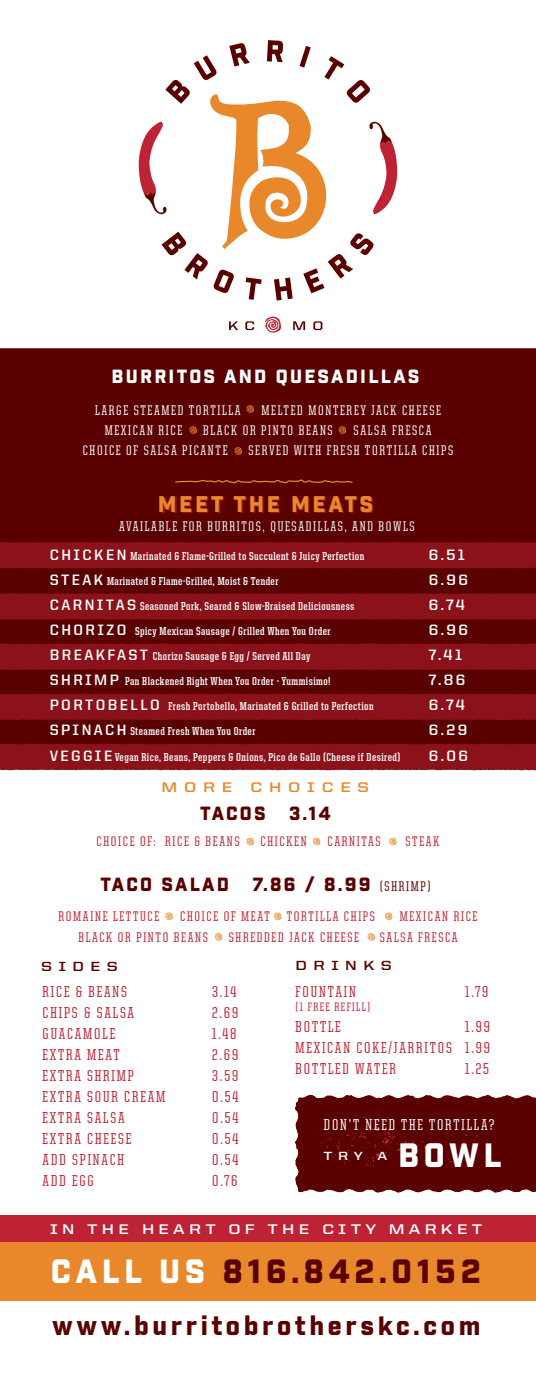
<style>
.page{position:relative;width:536px;height:1386px;background:#fff}
.page>*{position:absolute;margin:0;border:0;box-sizing:border-box;transform-origin:0 0}
.t1{font:900 32.73px "Industry";color:#fff}
.t2{font:900 32.55px "Industry";letter-spacing:.14em;color:#5a0001}
.t3{font:900 25.9px "Industry";letter-spacing:.14em;color:#5a0001}
.t4{font:900 22.05px "Industry";letter-spacing:.12em;color:#e9882b}
.t5{font:900 18.55px "Industry";letter-spacing:.12em;color:#5a0001}
.t6{font:900 18.55px "Industry";letter-spacing:.12em;color:#fff}
.t7{font:500 15.92px/21px "United Serif Cond";letter-spacing:.12em;color:#be2335}
.t8{font:500 15.75px "United Serif Cond";letter-spacing:.12em;color:#fff}
.t9{font:700 15.05px/25px "United Sans Reg";letter-spacing:.16em;color:#fff}
.t10{font:500 14px "United Serif Cond";letter-spacing:.12em;color:#fff}
.t11{font:500 14px "United Serif Cond";letter-spacing:.12em;color:#be2335}
.t12{font:700 14px "United Sans Semi Ext";letter-spacing:.3em;color:#fff}
.t13{font:700 14px "United Sans Semi Ext";letter-spacing:.48em;color:#e9882b}
.t14{font:700 13.3px "United Sans Semi Ext";letter-spacing:.48em;color:#5a0001}
.t15{font:500 12.25px "United Serif Cond";letter-spacing:.12em;color:#be2335}
.t16{font:700 11.9px "United Sans Semi Ext";color:#fff}
.t17{font:700 11.55px/25px "United Serif Cond";letter-spacing:.04em;color:#fff}
.s1{font-family:"United Sans Reg";font-size:15.05px}
.s2{font-family:"United Serif Cond";font-weight:500;font-size:14px}
.s3{color:#fff}
</style>
<div class="page">
<svg style="left:229px;top:321px;width:9px;height:9px"></svg>
<svg style="left:245px;top:321px;width:9px;height:9px"></svg>
<svg style="left:293px;top:321px;width:12px;height:9px"></svg>
<svg style="left:313px;top:321px;width:9px;height:9px"></svg>
<svg style="left:265px;top:317px;width:16px;height:16px"></svg>
<svg style="left:139px;top:40px;width:258px;height:261px"></svg>
<div style="left:0;top:348px;width:536px;height:423px;background:#5a0001"></div>
<div style="left:0;top:744px;width:536px;height:26px;background:#8b111a"></div>
<div style="left:0;top:694px;width:536px;height:26px;background:#8b111a"></div>
<svg style="left:0;top:643px;width:536px;height:27px;background:#881018"></svg>
<svg style="left:0;top:593px;width:536px;height:27px;background:#881018"></svg>
<div style="left:0;top:542px;width:536px;height:26px;background:#8b111a"></div>
<svg style="left:246px;top:405px;width:8px;height:8px"></svg>
<svg style="left:189px;top:426px;width:8px;height:8px"></svg>
<svg style="left:338px;top:426px;width:8px;height:8px"></svg>
<svg style="left:234px;top:447px;width:8px;height:8px"></svg>
<svg style="left:246px;top:838px;width:8px;height:7px"></svg>
<svg style="left:312px;top:838px;width:8px;height:7px"></svg>
<svg style="left:165px;top:913px;width:8px;height:7px"></svg>
<svg style="left:274px;top:913px;width:7px;height:7px"></svg>
<svg style="left:384px;top:913px;width:8px;height:7px"></svg>
<svg style="left:367px;top:933px;width:8px;height:8px"></svg>
<svg style="left:215px;top:933px;width:7px;height:8px"></svg>
<svg style="left:389px;top:838px;width:7px;height:7px"></svg>
<div style="left:0;top:1242px;width:536px;height:58px;background:#e9882b"></div>
<div style="left:0;top:1215px;width:536px;height:27px;background:#be2335"></div>
<svg style="left:174px;top:479px;width:179px;height:5px"></svg>
<svg style="left:295px;top:1095px;width:241px;height:98px;background:#620b0c"></svg>
<h3 class="t6" style="left:112px;top:365px;width:309px">BURRITOS AND QUESADILLAS</h3>
<p class="t10" style="left:95px;top:403px;width:147px">LARGE STEAMED TORTILLA</p>
<p class="t10" style="left:261px;top:403px;width:181px">MELTED MONTEREY JACK CHEESE</p>
<p class="t10" style="left:105px;top:423px;width:79px">MEXICAN RICE</p>
<p class="t10" style="left:203px;top:423px;width:131px">BLACK OR PINTO BEANS</p>
<p class="t10" style="left:353px;top:423px;width:79px">SALSA FRESCA</p>
<p class="t10" style="left:83px;top:443px;width:146px">CHOICE OF SALSA PICANTE</p>
<p class="t10" style="left:248px;top:443px;width:206px">SERVED WITH FRESH TORTILLA CHIPS</p>
<h3 class="t4" style="left:158px;top:491px;width:217px">MEET THE MEATS</h3>
<p class="t17" style="left:50px;top:544px;width:352px"><span class="s1">CHICKEN</span> Marinated &amp; Flame-Grilled to Succulent &amp; Juicy Perfection <span class="s1">STEAK</span> Marinated &amp; Flame-Grilled, Moist &amp; Tender<br><span class="s1">CARNITAS</span> Seasoned Pork, Seared &amp; Slow-Braised Deliciousness <span class="s1">CHORIZO</span> Spicy Mexican Sausage / Grilled When You Order <span class="s1">BREAKFAST</span> Chorizo Sausage &amp; Egg / Served All Day<br><span class="s1">SHRIMP</span> Pan Blackened Right When You Order - Yummisimo!<br><span class="s1">PORTOBELLO</span> Fresh Portobello, Marinated &amp; Grilled to Perfection <span class="s1">SPINACH</span> Steamed Fresh When You Order<br><span class="s1">VEGGIE</span> Vegan Rice, Beans, Peppers &amp; Onions, Pico de Gallo (Cheese if Desired)</p>
<p class="t10" style="left:119px;top:519px;width:297px">AVAILABLE FOR BURRITOS, QUESADILLAS, AND BOWLS</p>
<p class="t13" style="left:161px;top:780px;width:72px">MORE</p>
<p class="t13" style="left:250px;top:780px;width:120px">CHOICES</p>
<h3 class="t9" style="left:429px;top:542px;width:41px">6.51<br>6.96<br>6.74<br>6.96<br>7.41<br>7.86<br>6.74<br>6.29<br>6.06</h3>
<h3 class="t5" style="left:200px;top:802px;width:67px">TACOS</h3>
<h3 class="t5" style="left:289px;top:802px;width:43px">3.14</h3>
<p class="t11" style="left:97px;top:835px;width:144px">CHOICE OF: RICE &amp; BEANS</p>
<p class="t11" style="left:260px;top:835px;width:48px">CHICKEN</p>
<p class="t11" style="left:327px;top:835px;width:55px">CARNITAS</p>
<p class="t11" style="left:405px;top:835px;width:35px">STEAK</p>
<h3 class="t5" style="left:100px;top:873px;width:130px">TACO SALAD</h3>
<h3 class="t5" style="left:252px;top:873px;width:179px">7.86 / 8.99 <span class="s2">(SHRIMP)</span></h3>
<p class="t11" style="left:59px;top:909px;width:102px">ROMAINE LETTUCE</p>
<p class="t11" style="left:180px;top:909px;width:196px">CHOICE OF MEAT TORTILLA CHIPS</p>
<p class="t11" style="left:399px;top:909px;width:79px">MEXICAN RICE</p>
<p class="t11" style="left:78px;top:930px;width:131px">BLACK OR PINTO BEANS</p>
<p class="t11" style="left:229px;top:930px;width:131px">SHREDDED JACK CHEESE</p>
<p class="t11" style="left:380px;top:930px;width:79px">SALSA FRESCA</p>
<p class="t14" style="left:41px;top:959px;width:78px">SIDES</p>
<p class="t14" style="left:295px;top:958px;width:98px">DRINKS</p>
<h3 class="t7" style="left:43px;top:982px;width:124px">RICE &amp; BEANS<br>CHIPS &amp; SALSA<br>GUACAMOLE<br>EXTRA MEAT<br>EXTRA SHRIMP<br>EXTRA SOUR CREAM<br>EXTRA SALSA<br>EXTRA CHEESE<br>ADD SPINACH<br>ADD EGG</h3>
<h3 class="t7" style="left:212px;top:982px;width:27px">3.14<br>2.69<br>1.48<br>2.69<br>3.59<br>0.54<br>0.54<br>0.54<br>0.54<br>0.76</h3>
<h3 class="t7" style="left:295px;top:982px;width:62px">FOUNTAIN</h3>
<h3 class="t7" style="left:465px;top:975px;width:26px;line-height:35px">1.79<br>1.99</h3>
<h3 class="t7" style="left:465px;top:1038px;width:26px">1.99<br>1.25</h3>
<p class="t15" style="left:295px;top:1001px;width:76px">(1 FREE REFILL)</p>
<h3 class="t7" style="left:295px;top:1017px;width:158px">BOTTLE<br>MEXICAN COKE/JARRITOS<br>BOTTLED WATER</h3>
<h3 class="t8" style="left:323px;top:1117px;width:172px">DON’T NEED THE TORTILLA?</h3>
<p class="t16" style="left:323px;top:1149px;width:65px">TRY A</p>
<h1 class="t1" style="left:398px;top:1135px;width:105px">BOWL</h1>
<p class="t12" style="left:50px;top:1221px;width:434px">IN THE HEART OF THE CITY MARKET</p>
<h2 class="t2" style="left:51px;top:1252px;width:431px"><span class="s3">CALL US</span> 816.842.0152</h2>
<h3 class="t3" style="left:52px;top:1310px;width:430px">www.burritobrotherskc.com</h3>
</div>
